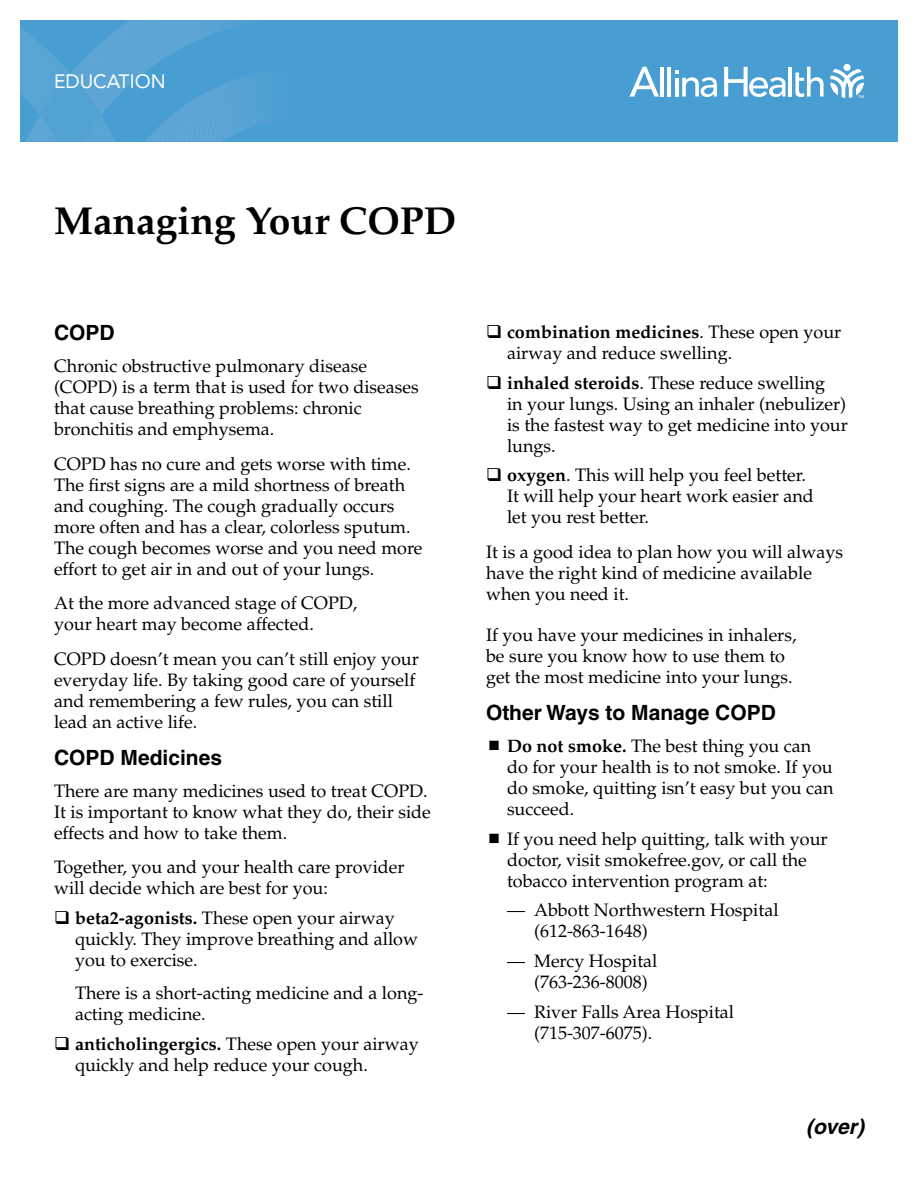
<style>
.page{position:relative;width:918px;height:1188px;background:#fff}
.page>*{position:absolute;margin:0;border:0;box-sizing:border-box;transform-origin:0 0}
.t1{font:700 39px "Palatino";color:#000}
.t2{font:700 21px "Helvetica";color:#000}
.t3{font:italic 700 21px "Helvetica";color:#000}
.t4{font:19.2px "Avenir LT Std";color:#fff}
.t5{font:18px/21px "Palatino";color:#000}
.s1{font-weight:700}
</style>
<div class="page">
<div style="left:20px;top:20px;width:878px;height:122px;background:#489ed2"></div>
<svg style="left:20px;top:20px;width:246px;height:122px"></svg>
<svg style="left:830px;top:69px;width:34px;height:29px"></svg>
<div style="left:844px;top:64px;width:7px;height:7px;background:#fff;border-radius:50%"></div>
<hr style="left:660px;top:67px;width:4px;height:30px;background:#fff">
<hr style="left:667px;top:67px;width:4px;height:30px;background:#fff">
<hr style="left:789px;top:67px;width:3px;height:30px;background:#fff">
<svg style="left:795px;top:67px;width:29px;height:30px"></svg>
<svg style="left:675px;top:71px;width:42px;height:26px"></svg>
<svg style="left:629px;top:67px;width:30px;height:30px"></svg>
<svg style="left:724px;top:67px;width:62px;height:30px"></svg>
<p class="t4" style="left:54px;top:70px;width:113px">EDUCATION</p>
<h1 class="t1" style="left:54px;top:198px;width:404px">Managing Your COPD</h1>
<p class="t2" style="left:54px;top:320px;width:62px">COPD</p>
<p class="t5" style="left:54px;top:356px;width:366px">Chronic obstructive pulmonary disease (COPD) is a term that is used for two diseases that cause breathing problems: chronic bronchitis and emphysema.</p>
<p class="t5" style="left:54px;top:453px;width:370px">COPD has no cure and gets worse with time.<br>The first signs are a mild shortness of breath and coughing. The cough gradually occurs more often and has a clear, colorless sputum.<br>The cough becomes worse and you need more effort to get air in and out of your lungs.</p>
<p class="t5" style="left:54px;top:593px;width:305px">At the more advanced stage of COPD, your heart may become affected.</p>
<p class="t5" style="left:54px;top:648px;width:366px">COPD doesn’t mean you can’t still enjoy your everyday life. By taking good care of yourself and remembering a few rules, you can still lead an active life.</p>
<p class="t2" style="left:54px;top:745px;width:170px">COPD Medicines</p>
<p class="t5" style="left:54px;top:781px;width:378px">There are many medicines used to treat COPD.<br>It is important to know what they do, their side effects and how to take them.</p>
<p class="t5" style="left:54px;top:857px;width:352px">Together, you and your health care provider will decide which are best for you:</p>
<p class="t5" style="left:75px;top:908px;width:345px"><span class="s1">beta2-agonists.</span> These open your airway quickly. They improve breathing and allow you to exercise.</p>
<p class="t5" style="left:75px;top:983px;width:350px">There is a short-acting medicine and a long&shy;acting medicine.</p>
<p class="t5" style="left:75px;top:1034px;width:345px"><span class="s1">anticholingergics.</span> These open your airway quickly and help reduce your cough.</p>
<p class="t5" style="left:507px;top:322px;width:336px"><span class="s1">combination medicines</span>. These open your airway and reduce swelling.</p>
<p class="t5" style="left:507px;top:372px;width:342px"><span class="s1">inhaled steroids</span>. These reduce swelling<br>in your lungs. Using an inhaler (nebulizer) is the fastest way to get medicine into your lungs.</p>
<p class="t5" style="left:507px;top:465px;width:308px"><span class="s1">oxygen</span>. This will help you feel better.<br>It will help your heart work easier and let you rest better.</p>
<p class="t5" style="left:486px;top:542px;width:359px">It is a good idea to plan how you will always have the right kind of medicine available when you need it.</p>
<p class="t5" style="left:486px;top:624px;width:312px">If you have your medicines in inhalers, be sure you know how to use them to get the most medicine into your lungs.</p>
<p class="t2" style="left:486px;top:700px;width:291px">Other Ways to Manage COPD</p>
<p class="t5" style="left:507px;top:736px;width:328px"><span class="s1">Do not smoke.</span> The best thing you can do for your health is to not smoke. If you do smoke, quitting isn’t easy but you can succeed.</p>
<p class="t5" style="left:507px;top:828px;width:322px">If you need help quitting, talk with your doctor, visit smokefree.gov, or call the tobacco intervention program at:</p>
<p class="t5" style="left:534px;top:900px;width:246px;text-indent:-27px">— Abbott Northwestern Hospital (612-863-1648)</p>
<p class="t5" style="left:534px;top:951px;width:125px;text-indent:-27px">— Mercy Hospital (763-236-8008)</p>
<p class="t5" style="left:534px;top:1001px;width:202px;text-indent:-27px">— River Falls Area Hospital (715-307-6075).</p>
<p class="t3" style="left:806px;top:1114px;width:59px">(over)</p>
</div>
